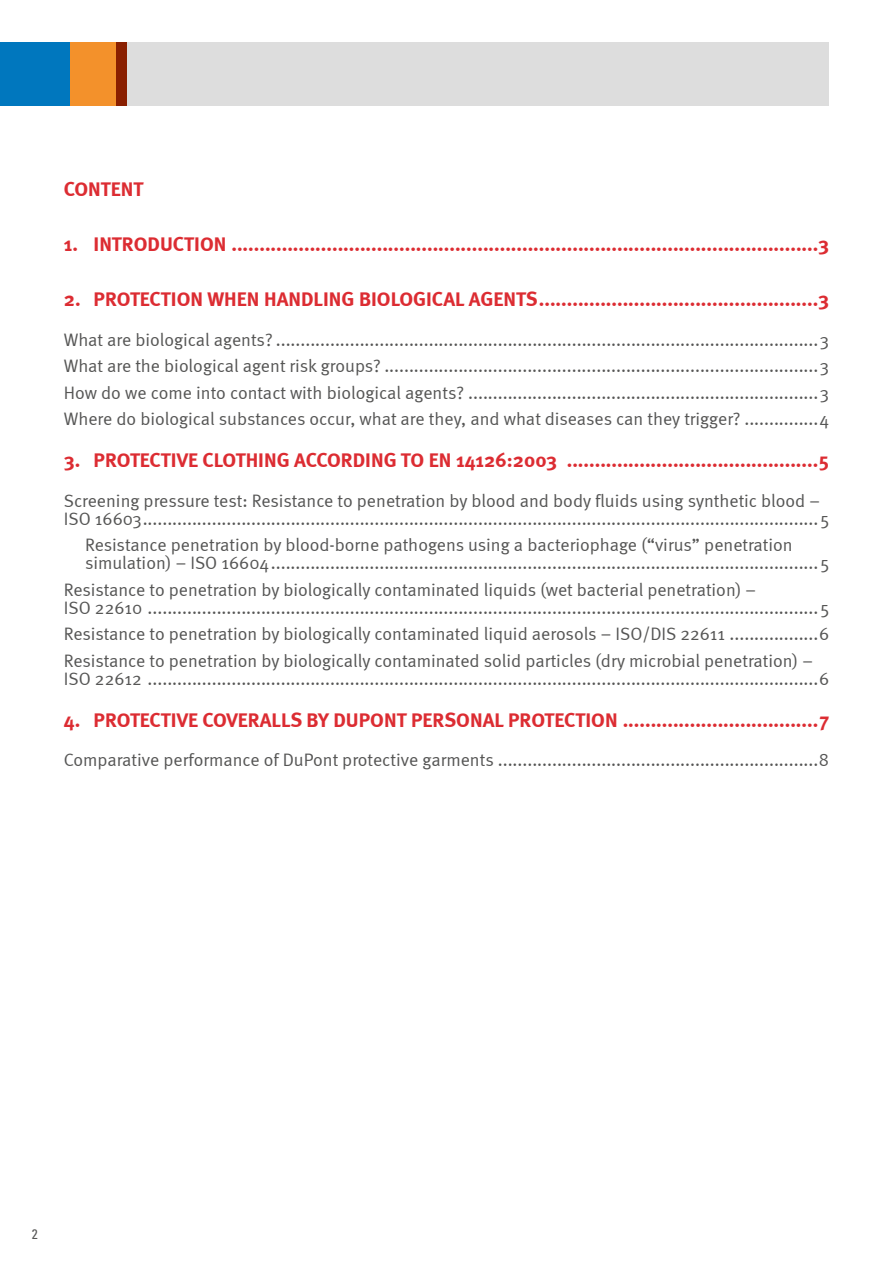
<style>
.page{position:relative;width:893px;height:1263px;background:#fff}
.page>*{position:absolute;margin:0;border:0;box-sizing:border-box;transform-origin:0 0}
.t1{font:700 20.25px "Meta";color:#dc2c32}
.t2{font:18px/26.5px "Meta Normal";color:#565655}
.t3{font:condensed 13.5px "Univers";color:#565655}
</style>
<div class="page">
<div style="left:70px;top:43px;width:47px;height:63px;background:#f3912b"></div>
<div style="left:0;top:43px;width:70px;height:63px;background:#0077be"></div>
<div style="left:117px;top:43px;width:11px;height:63px;background:#891f00"></div>
<div style="left:128px;top:43px;width:701px;height:63px;background:#ddd"></div>
<p class="t1" style="left:64px;top:177px;width:81px">CONTENT</p>
<p class="t1" style="left:64px;top:232px;width:767px">1. INTRODUCTION .........................................................................................................3</p>
<p class="t1" style="left:64px;top:287px;width:767px">2. PROTECTION WHEN HANDLING BIOLOGICAL AGENTS..................................................3</p>
<p class="t2" style="left:64px;top:326px;width:767px;text-align:justify">What are biological agents? ..............................................................................................................3<br>What are the biological agent risk groups? ........................................................................................3<br>How do we come into contact with biological agents? .......................................................................3<br>Where do biological substances occur, what are they, and what diseases can they trigger? ...............4</p>
<p class="t1" style="left:64px;top:448px;width:767px">3. PROTECTIVE CLOTHING ACCORDING TO EN 14126:2003 .............................................5</p>
<p class="t2" style="left:64px;top:491px;width:767px;line-height:18px">Screening pressure test: Resistance to penetration by blood and body fluids using synthetic blood –<br>ISO 16603.........................................................................................................................................5</p>
<p class="t2" style="left:85px;top:536px;width:746px;line-height:18px">Resistance penetration by blood-borne pathogens using a bacteriophage (“virus” penetration simulation) – ISO 16604...............................................................................................................5</p>
<p class="t2" style="left:64px;top:580px;width:767px;line-height:18px">Resistance to penetration by biologically contaminated liquids (wet bacterial penetration) –<br>ISO 22610 ........................................................................................................................................5</p>
<p class="t2" style="left:64px;top:620px;width:767px">Resistance to penetration by biologically contaminated liquid aerosols – ISO/DIS 22611 ..................6<br>Resistance to penetration by biologically contaminated solid particles (dry microbial penetration) –</p>
<p class="t2" style="left:64px;top:665px;width:767px">ISO 22612 ........................................................................................................................................6</p>
<p class="t1" style="left:64px;top:708px;width:767px">4. PROTECTIVE COVERALLS BY DUPONT PERSONAL PROTECTION ...................................7</p>
<p class="t2" style="left:64px;top:746px;width:767px">Comparative performance of DuPont protective garments .................................................................8</p>
<p class="t3" style="left:32px;top:1225px;width:7px">2</p>
</div>
